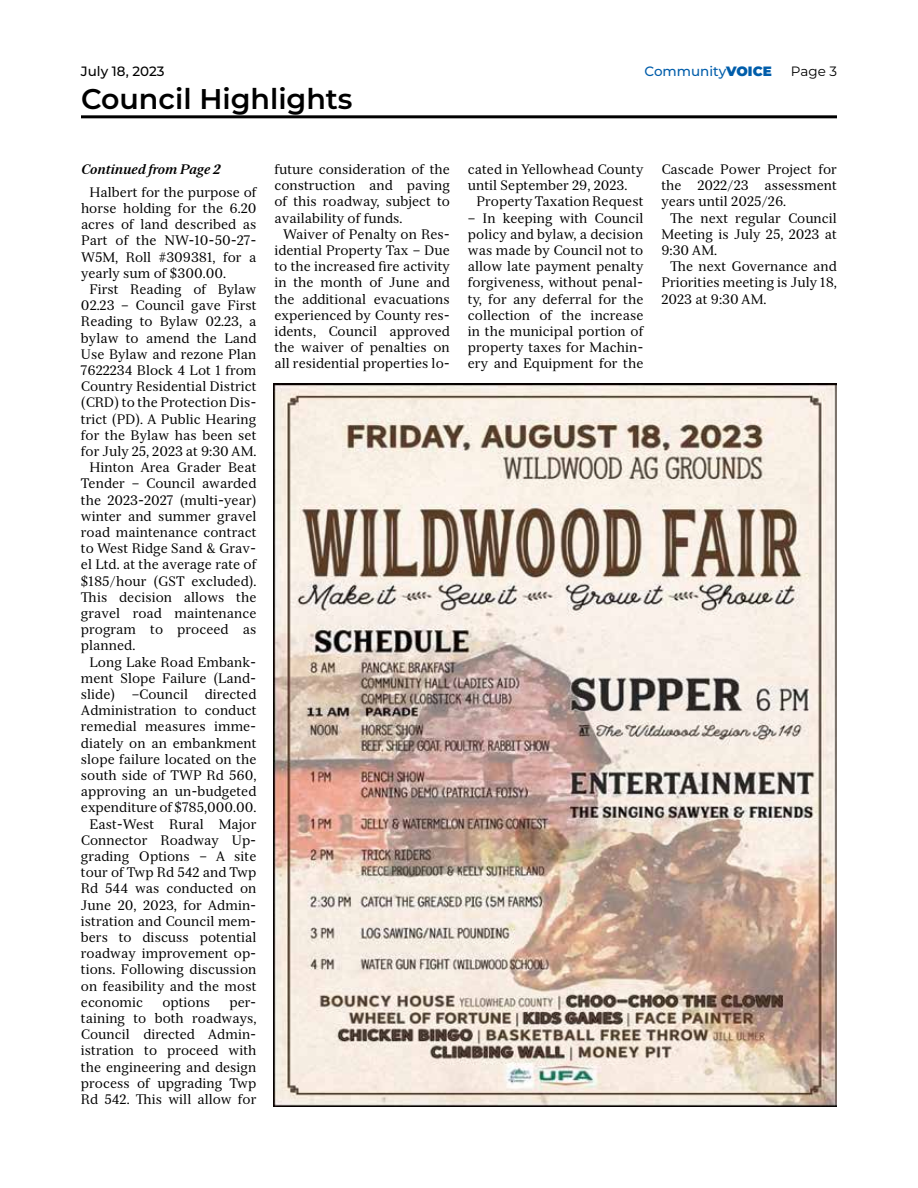
<style>
.page{position:relative;width:918px;height:1188px;background:#fff}
.page>*{position:absolute;margin:0;border:0;box-sizing:border-box;transform-origin:0 0}
.t1{font:600 28.5px "Montserrat";color:#000}
.t2{font:13.5px/16.2px "Serif 12 Beta";color:#000;text-align:justify}
.t3{font:italic 700 13.5px "Serif 12 Beta";color:#000}
.t4{font:500 13.5px "Montserrat";color:#005daa}
.t5{font:500 13.5px "Montserrat";color:#000}
.t6{font:13.5px "Montserrat";color:#000}
.s1{font-weight:900}
</style>
<div class="page">
<hr style="left:81px;top:115px;width:756px;height:3px;background:#000">
<img style="left:273px;top:383px;width:564px;height:724px">
<p class="t5" style="left:81px;top:62px;width:85px">July 18, 2023</p>
<h1 class="t1" style="left:81px;top:78px;width:273px">Council Highlights</h1>
<p class="t4" style="left:645px;top:62px;width:102px">Community<span class="s1">VOICE</span></p>
<p class="t6" style="left:791px;top:62px;width:48px">Page 3</p>
<p class="t3" style="left:81px;top:161px;width:140px">Continued from Page 2</p>
<p class="t2" style="left:81px;top:184px;width:177px;text-indent:9px">Halbert for the purpose of horse holding for the 6.20 acres of land described as Part of the NW-10-50-27- W5M, Roll #309381, for a yearly sum of $300.00.</p>
<p class="t2" style="left:90px;top:281px;width:168px">First Reading of Bylaw</p>
<p class="t2" style="left:81px;top:297px;width:177px">02.23 – Council gave First</p>
<p class="t2" style="left:81px;top:314px;width:177px">Reading to Bylaw 02.23, a</p>
<p class="t2" style="left:81px;top:330px;width:177px">bylaw to amend the Land</p>
<p class="t2" style="left:81px;top:346px;width:177px">Use Bylaw and rezone Plan</p>
<p class="t2" style="left:81px;top:362px;width:177px">7622234 Block 4 Lot 1 from</p>
<p class="t2" style="left:81px;top:378px;width:177px">Country Residential District</p>
<p class="t2" style="left:81px;top:395px;width:177px">(CRD) to the Protection Dis-</p>
<p class="t2" style="left:81px;top:411px;width:177px">trict (PD). A Public Hearing</p>
<p class="t2" style="left:81px;top:427px;width:177px">for the Bylaw has been set</p>
<p class="t2" style="left:81px;top:443px;width:177px">for July 25, 2023 at 9:30 AM.</p>
<p class="t2" style="left:90px;top:459px;width:168px">Hinton Area Grader Beat</p>
<p class="t2" style="left:81px;top:476px;width:177px">Tender – Council awarded</p>
<p class="t2" style="left:81px;top:492px;width:177px">the 2023-2027 (multi-year)</p>
<p class="t2" style="left:81px;top:508px;width:177px">winter and summer gravel</p>
<p class="t2" style="left:81px;top:524px;width:177px">road maintenance contract</p>
<p class="t2" style="left:81px;top:540px;width:177px">to West Ridge Sand &amp; Grav-</p>
<p class="t2" style="left:81px;top:557px;width:177px">el Ltd. at the average rate of</p>
<p class="t2" style="left:81px;top:573px;width:177px">$185/hour (GST excluded).</p>
<p class="t2" style="left:81px;top:589px;width:177px">This decision allows the</p>
<p class="t2" style="left:81px;top:605px;width:177px">gravel road maintenance</p>
<p class="t2" style="left:81px;top:621px;width:177px">program to proceed as</p>
<p class="t2" style="left:81px;top:638px;width:56px">planned.</p>
<p class="t2" style="left:90px;top:654px;width:168px">Long Lake Road Embank-</p>
<p class="t2" style="left:81px;top:670px;width:177px">ment Slope Failure (Land-</p>
<p class="t2" style="left:81px;top:686px;width:177px">slide) –Council directed</p>
<p class="t2" style="left:81px;top:702px;width:177px">Administration to conduct</p>
<p class="t2" style="left:81px;top:719px;width:177px">remedial measures imme-</p>
<p class="t2" style="left:81px;top:735px;width:177px">diately on an embankment</p>
<p class="t2" style="left:81px;top:751px;width:177px">slope failure located on the</p>
<p class="t2" style="left:81px;top:767px;width:177px">south side of TWP Rd 560,</p>
<p class="t2" style="left:81px;top:783px;width:177px">approving an un-budgeted</p>
<p class="t2" style="left:81px;top:800px;width:177px">expenditure of $785,000.00.</p>
<p class="t2" style="left:90px;top:816px;width:168px">East-West Rural Major</p>
<p class="t2" style="left:81px;top:832px;width:177px">Connector Roadway Up-</p>
<p class="t2" style="left:81px;top:848px;width:177px">grading Options – A site</p>
<p class="t2" style="left:81px;top:864px;width:177px">tour of Twp Rd 542 and Twp</p>
<p class="t2" style="left:81px;top:881px;width:177px">Rd 544 was conducted on</p>
<p class="t2" style="left:81px;top:897px;width:177px">June 20, 2023, for Admin-</p>
<p class="t2" style="left:81px;top:913px;width:177px">istration and Council mem-</p>
<p class="t2" style="left:81px;top:929px;width:177px">bers to discuss potential</p>
<p class="t2" style="left:81px;top:945px;width:177px">roadway improvement op-</p>
<p class="t2" style="left:81px;top:962px;width:177px">tions. Following discussion</p>
<p class="t2" style="left:81px;top:978px;width:177px">on feasibility and the most</p>
<p class="t2" style="left:81px;top:994px;width:64px">economic</p>
<p class="t2" style="left:162px;top:994px;width:49px">options</p>
<p class="t2" style="left:81px;top:994px;width:177px;text-indent:149px">per&shy;taining to both roadways, Council directed Admin&shy;istration to proceed with the engineering and design process of upgrading Twp Rd 542. This will allow for</p>
<p class="t2" style="left:274px;top:161px;width:177px">future consideration of the construction and paving of this roadway, subject to availability of funds.</p>
<p class="t2" style="left:274px;top:226px;width:177px;text-indent:9px">Waiver of Penalty on Res&shy;idential Property Tax – Due to the increased fire activity in the month of June and the additional evacuations experienced by County res&shy;idents, Council approved the waiver of penalties on all residential properties lo-</p>
<p class="t2" style="left:468px;top:161px;width:177px">cated in Yellowhead County until September 29, 2023.</p>
<p class="t2" style="left:477px;top:194px;width:168px">Property Taxation Request</p>
<p class="t2" style="left:468px;top:210px;width:177px">– In keeping with Council policy and bylaw, a decision was made by Council not to allow late payment penalty forgiveness, without penal&shy;ty, for any deferral for the collection of the increase in the municipal portion of property taxes for Machin&shy;ery and Equipment for the</p>
<p class="t2" style="left:661px;top:161px;width:177px">Cascade Power Project for the 2022/23 assessment years until 2025/26.</p>
<p class="t2" style="left:661px;top:210px;width:177px;text-indent:9px">The next regular Council Meeting is July 25, 2023 at 9:30 AM.</p>
<p class="t2" style="left:661px;top:258px;width:177px;text-indent:9px">The next Governance and Priorities meeting is July 18, 2023 at 9:30 AM.</p>
</div>
